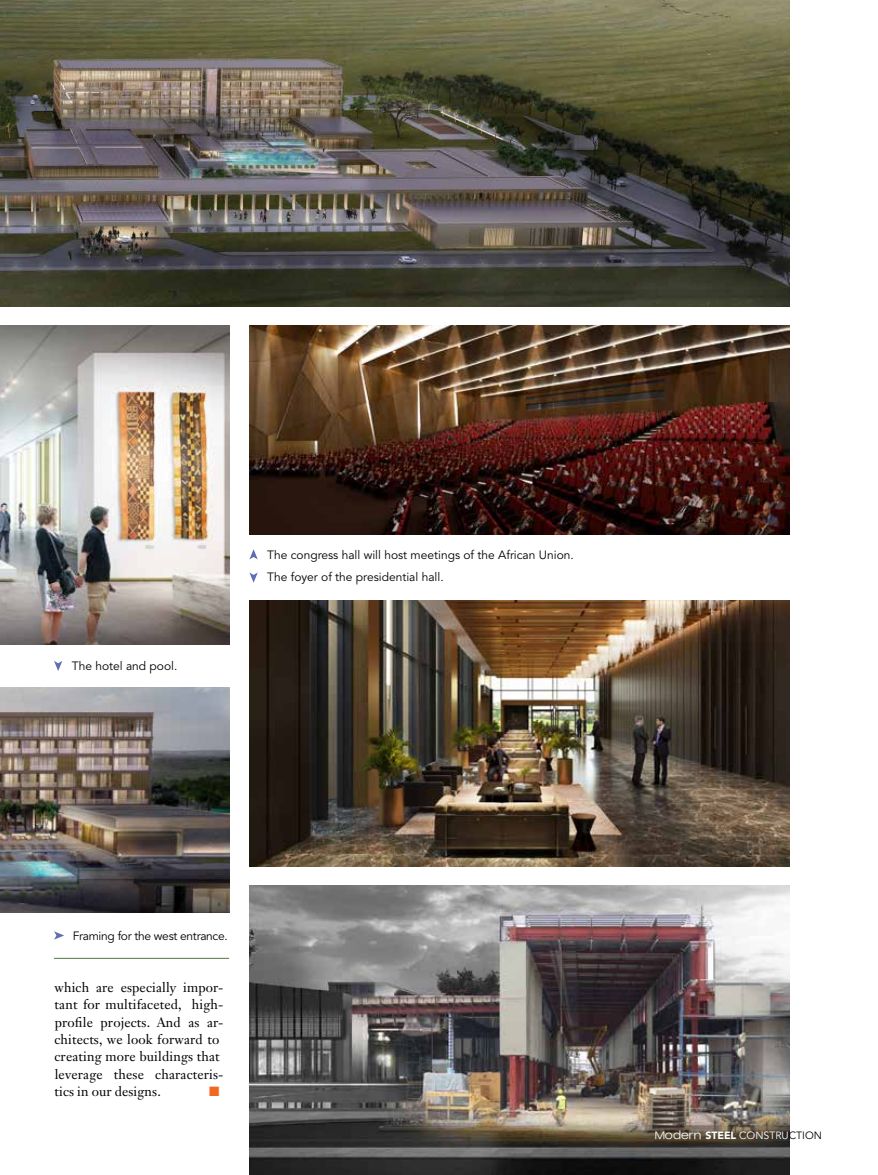
<style>
.page{position:relative;width:878px;height:1175px;background:#fff}
.page>*{position:absolute;margin:0;border:0;box-sizing:border-box;transform-origin:0 0}
.t1{font:13.5px/17.2px "Janson Text LT Std";letter-spacing:.01em;color:#000}
.t2{font:13.5px "Zapf Dingbats";color:#f26722}
.t3{font:12px/22.5px "Avenir LT Std";color:#000}
.t4{font:12px "Avenir LT Std";letter-spacing:-.025em;color:#000}
.t5{font:10.5px "Avenir LT Std";color:#fff}
.s1{font-family:"Helvetica Neue LT";font-weight:300;font-stretch:expanded}
.s2{font-family:"Helvetica Neue LT";font-weight:300;font-stretch:expanded;font-size:12px}
.s3{font-weight:900}
.s4{color:#000}
</style>
<div class="page">
<img style="left:0;top:687px;width:229px;height:225px">
<img style="left:249px;top:326px;width:540px;height:208px">
<img style="left:249px;top:885px;width:540px;height:289px">
<img style="left:249px;top:600px;width:540px;height:266px">
<img style="left:0;top:326px;width:229px;height:318px">
<img style="left:0;top:0;width:789px;height:306px">
<svg style="left:54px;top:661px;width:8px;height:10px"></svg>
<svg style="left:249px;top:572px;width:9px;height:10px"></svg>
<svg style="left:249px;top:549px;width:9px;height:10px"></svg>
<hr style="left:54px;top:958px;width:175px;height:1px;background:#517542">
<svg style="left:54px;top:931px;width:10px;height:8px"></svg>
<p class="t3" style="left:72px;top:655px;width:107px">The hotel and pool.</p>
<p class="t3" style="left:267px;top:544px;width:308px">The congress hall will host meetings of the African Union.<br>The foyer of the presidential hall.</p>
<p class="t4" style="left:73px;top:929px;width:157px">Framing for the west entrance.</p>
<p class="t1" style="left:54px;top:978px;width:170px">which are especially impor&shy;tant for multifaceted, high&shy;profile projects. And as ar&shy;chitects, we look forward to creating more buildings that leverage these characteris&shy;tics in our designs.</p>
<p class="t2" style="left:209px;top:1084px;width:12px">■</p>
<p class="t5" style="left:654px;top:1129px;width:169px"><span class="s1">M</span><span class="s2">odern</span> <span class="s3">STEEL</span> CONSTRU<span class="s4">CTION</span></p>
</div>
